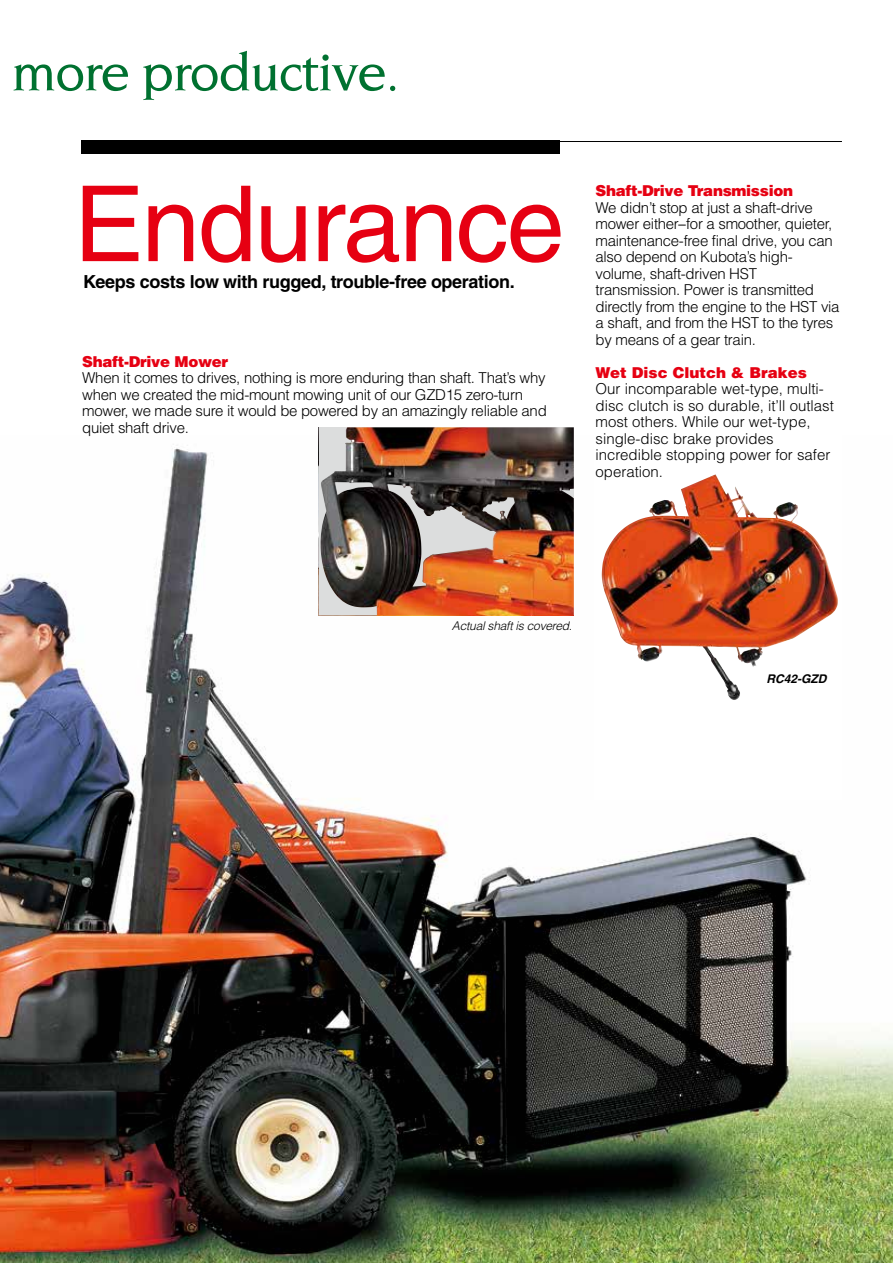
<style>
.page{position:relative;width:893px;height:1263px;background:#fff}
.page>*{position:absolute;margin:0;border:0;box-sizing:border-box;transform-origin:0 0}
.t1{font:105px "Helvetica";letter-spacing:-.02em;color:#e60012}
.t2{font:500 54px "Novarese";letter-spacing:-.025em;color:#007130}
.t3{font:700 18px "Helvetica";letter-spacing:-.02em;color:#000}
.t4{font:300 15px/16.5px "Helvetica";letter-spacing:-.02em;color:#000}
.t5{font:300 15px/16.5px "Helvetica";color:#000}
.t6{font:900 15px "Helvetica";letter-spacing:-.02em;color:#e60012}
.t7{font:900 15px "Helvetica";color:#e60012}
.t8{font:italic 300 12px "Helvetica";letter-spacing:-.02em;color:#000}
.t9{font:italic 700 12px "Helvetica";color:#000}
</style>
<div class="page">
<img style="left:0;top:436px;width:893px;height:827px">
<div style="left:594px;top:182px;width:248px;height:618px;background:#fff"></div>
<img style="left:602px;top:489px;width:126px;height:202px">
<div style="left:81px;top:140px;width:479px;height:14px;background:#000"></div>
<hr style="left:81px;top:141px;width:761px;height:1px;background:#000">
<img style="left:320px;top:427px;width:254px;height:188px">
<h2 class="t2" style="left:12px;top:43px;width:389px">more productive.</h2>
<h1 class="t1" style="left:74px;top:163px;width:492px">Endurance</h1>
<p class="t3" style="left:83px;top:271px;width:433px">Keeps costs low with rugged, trouble-free operation.</p>
<p class="t6" style="left:82px;top:352px;width:148px">Shaft-Drive Mower</p>
<p class="t4" style="left:82px;top:369px;width:466px">When it comes to drives, nothing is more enduring than shaft. That’s why when we created the mid-mount mowing unit of our GZD15 zero-turn mower, we made sure it would be powered by an amazingly reliable and quiet shaft drive.</p>
<p class="t6" style="left:596px;top:181px;width:199px">Shaft-Drive Transmission</p>
<p class="t4" style="left:596px;top:199px;width:245px">We didn’t stop at just a shaft-drive mower either--for a smoother, quieter, maintenance-free final drive, you can also depend on Kubota’s high&shy;volume, shaft-driven HST transmission. Power is transmitted directly from the engine to the HST via a shaft, and from the HST to the tyres by means of a gear train.</p>
<p class="t7" style="left:596px;top:362px;width:213px">Wet Disc Clutch &amp; Brakes</p>
<p class="t5" style="left:596px;top:380px;width:240px">Our incomparable wet-type, multi&shy;disc clutch is so durable, it’ll outlast most others. While our wet-type, single-disc brake provides incredible stopping power for safer operation.</p>
<p class="t8" style="left:452px;top:619px;width:122px">Actual shaft is covered.</p>
<p class="t9" style="left:766px;top:672px;width:61px">RC42-GZD</p>
</div>
